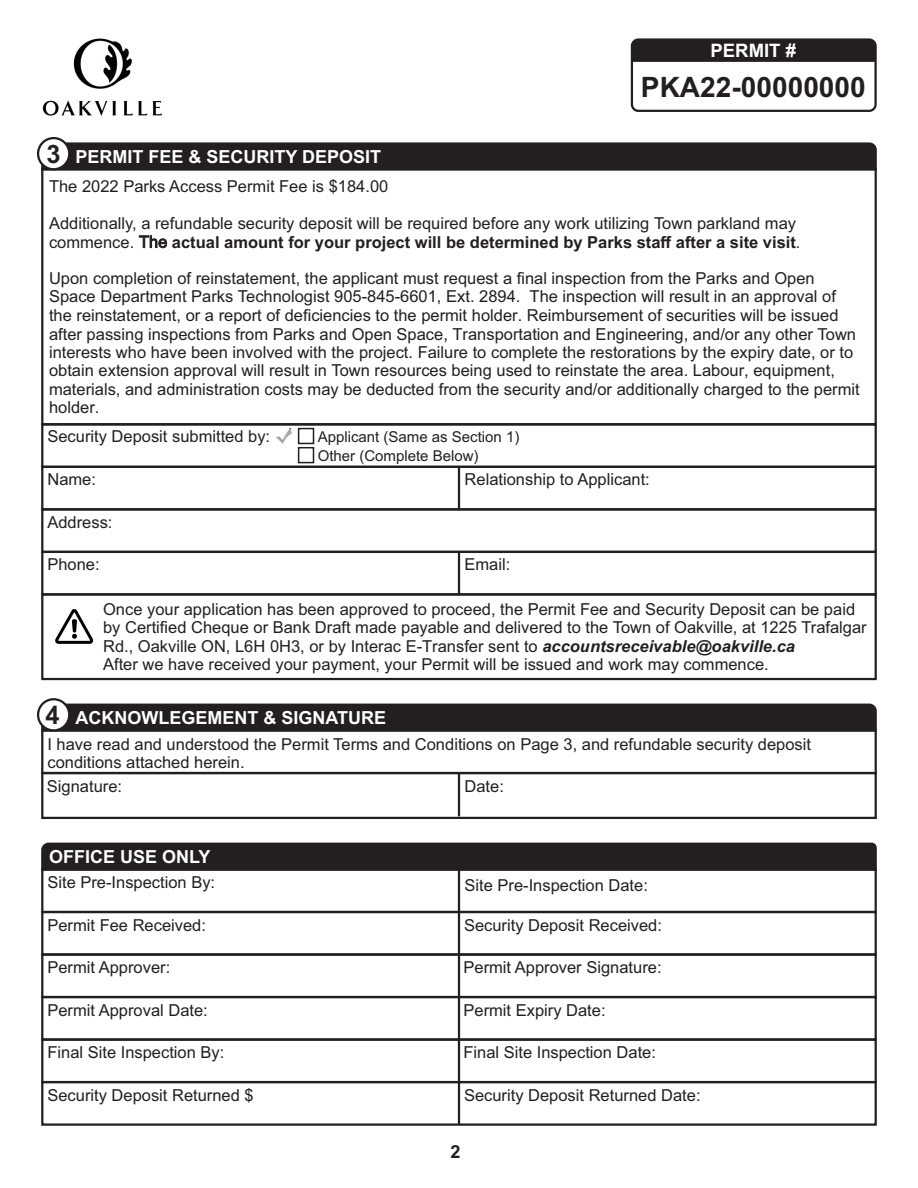
<style>
.page{position:relative;width:918px;height:1188px;background:#fff}
.page>*{position:absolute;margin:0;border:0;box-sizing:border-box;transform-origin:0 0}
.t1{font:700 28.05px "Arial";color:#231f20}
.t2{font:700 18.6px "Arial";color:#fff}
.t3{font:700 18px "Arial";color:#fff}
.t4{font:700 18px "Arial";color:#231f20}
.t5{font:16.5px/18.5px "Arial";color:#231f20}
.t6{font:15px/19.2px "Arial";color:#231f20}
.s1{font-size:25.35px;color:#231f20}
.s2{font-weight:700}
.s3{font-weight:700;font-style:italic}
</style>
<div class="page">
<svg style="left:40px;top:702px;width:837px;height:27px;background:#302c2d"></svg>
<div style="left:41px;top:729px;width:836px;height:45px;border:2px solid #231f20"></div>
<svg style="left:37px;top:698px;width:33px;height:34px"></svg>
<div style="left:631px;top:38px;width:246px;height:74px;border:2px solid #231f20;border-radius:6px"></div>
<div style="left:631px;top:39px;width:245px;height:23px;background:#231f20"></div>
<div style="left:41px;top:508px;width:836px;height:45px;border:2px solid #231f20"></div>
<div style="left:41px;top:551px;width:836px;height:45px;border:2px solid #231f20"></div>
<svg style="left:40px;top:141px;width:837px;height:31px;background:#363334"></svg>
<div style="left:37px;top:137px;width:33px;height:33px;background:#fff;border:2px solid #231f20;border-radius:50%"></div>
<hr style="left:458px;top:553px;width:2px;height:41px;background:#231f20">
<div style="left:41px;top:423px;width:836px;height:45px;border:2px solid #231f20"></div>
<div style="left:41px;top:466px;width:836px;height:44px;border:2px solid #231f20"></div>
<div style="left:298px;top:428px;width:16px;height:16px;border:2px solid #231f20"></div>
<div style="left:298px;top:447px;width:16px;height:16px;border:2px solid #231f20"></div>
<div style="left:277px;top:429px;width:15px;height:14px;background:#fff;opacity:.66"></div>
<div style="left:41px;top:772px;width:836px;height:47px;border:2px solid #231f20"></div>
<hr style="left:458px;top:773px;width:2px;height:43px;background:#231f20">
<div style="left:41px;top:911px;width:836px;height:45px;border:2px solid #231f20"></div>
<svg style="left:41px;top:842px;width:836px;height:30px;background:#2f2c2d"></svg>
<div style="left:41px;top:953px;width:836px;height:45px;border:2px solid #231f20"></div>
<div style="left:41px;top:996px;width:836px;height:45px;border:2px solid #231f20"></div>
<hr style="left:458px;top:855px;width:2px;height:269px;background:#231f20">
<div style="left:41px;top:1038px;width:836px;height:45px;border:2px solid #231f20"></div>
<div style="left:41px;top:1081px;width:836px;height:45px;border:2px solid #231f20"></div>
<div style="left:41px;top:593px;width:836px;height:87px;border:2px solid #231f20"></div>
<svg style="left:55px;top:609px;width:39px;height:35px"></svg>
<img style="left:42px;top:38px;width:120px;height:78px">
<hr style="left:458px;top:467px;width:2px;height:42px;background:#231f20">
<p class="t3" style="left:46px;top:150px;width:336px"><span class="s1">3</span> PERMIT FEE &amp; SECURITY DEPOSIT</p>
<p class="t2" style="left:711px;top:44px;width:87px">PERMIT #</p>
<h1 class="t1" style="left:641px;top:77px;width:226px">PKA22-00000000</h1>
<p class="t5" style="left:49px;top:179px;width:341px">The 2022 Parks Access Permit Fee is $184.00</p>
<p class="t5" style="left:49px;top:215px;width:753px;line-height:18.9px">Additionally, a refundable security deposit will be required before any work utilizing Town parkland may commence. The <span class="s2">actual amount for your project will be determined by Parks staff after a site visit</span>.</p>
<p class="t5" style="left:49px;top:270px;width:812px">Upon completion of reinstatement, the applicant must request a final inspection from the Parks and Open Space Department Parks Technologist 905-845-6601, Ext. 2894. The inspection will result in an approval of the reinstatement, or a report of deficiencies to the permit holder. Reimbursement of securities will be issued after passing inspections from Parks and Open Space, Transportation and Engineering, and/or any other Town interests who have been involved with the project. Failure to complete the restorations by the expiry date, or to obtain extension approval will result in Town resources being used to reinstate the area. Labour, equipment, materials, and administration costs may be deducted from the security and/or additionally charged to the permit holder.</p>
<p class="t5" style="left:47px;top:429px;width:224px">Security Deposit submitted by:</p>
<p class="t6" style="left:318px;top:428px;width:203px">Applicant (Same as Section 1)<br>Other (Complete Below)</p>
<p class="t5" style="left:47px;top:472px;width:50px">Name:</p>
<p class="t5" style="left:465px;top:472px;width:187px">Relationship to Applicant:</p>
<p class="t5" style="left:47px;top:514px;width:67px">Address:</p>
<p class="t5" style="left:47px;top:557px;width:54px">Phone:</p>
<p class="t5" style="left:465px;top:557px;width:47px">Email:</p>
<p class="t5" style="left:103px;top:602px;width:765px">Once your application has been approved to proceed, the Permit Fee and Security Deposit can be paid by Certified Cheque or Bank Draft made payable and delivered to the Town of Oakville, at 1225 Trafalgar Rd., Oakville ON, L6H 0H3, or by Interac E-Transfer sent to <span class="s3">accountsreceivable@oakville.ca<br></span>After we have received your payment, your Permit will be issued and work may commence.</p>
<p class="t3" style="left:46px;top:711px;width:342px"><span class="s1">4</span> ACKNOWLEGEMENT &amp; SIGNATURE</p>
<p class="t5" style="left:47px;top:736px;width:765px">I have read and understood the Permit Terms and Conditions on Page 3, and refundable security deposit conditions attached herein.</p>
<p class="t5" style="left:47px;top:778px;width:77px">Signature:</p>
<p class="t5" style="left:465px;top:778px;width:41px">Date:</p>
<p class="t3" style="left:49px;top:850px;width:163px">OFFICE USE ONLY</p>
<p class="t5" style="left:47px;top:875px;width:169px">Site Pre-Inspection By:</p>
<p class="t5" style="left:47px;top:917px;width:160px">Permit Fee Received:</p>
<p class="t5" style="left:47px;top:960px;width:124px">Permit Approver:</p>
<p class="t5" style="left:47px;top:1002px;width:162px">Permit Approval Date:</p>
<p class="t5" style="left:47px;top:1045px;width:178px">Final Site Inspection By:</p>
<p class="t5" style="left:47px;top:1087px;width:208px">Security Deposit Returned $</p>
<p class="t5" style="left:465px;top:878px;width:185px">Site Pre-Inspection Date:</p>
<p class="t5" style="left:464px;top:917px;width:200px">Security Deposit Received:</p>
<p class="t5" style="left:464px;top:960px;width:200px">Permit Approver Signature:</p>
<p class="t5" style="left:464px;top:1002px;width:144px">Permit Expiry Date:</p>
<p class="t5" style="left:463px;top:1045px;width:194px">Final Site Inspection Date:</p>
<p class="t5" style="left:464px;top:1087px;width:238px">Security Deposit Returned Date:</p>
<p class="t4" style="left:450px;top:1145px;width:12px">2</p>
</div>
